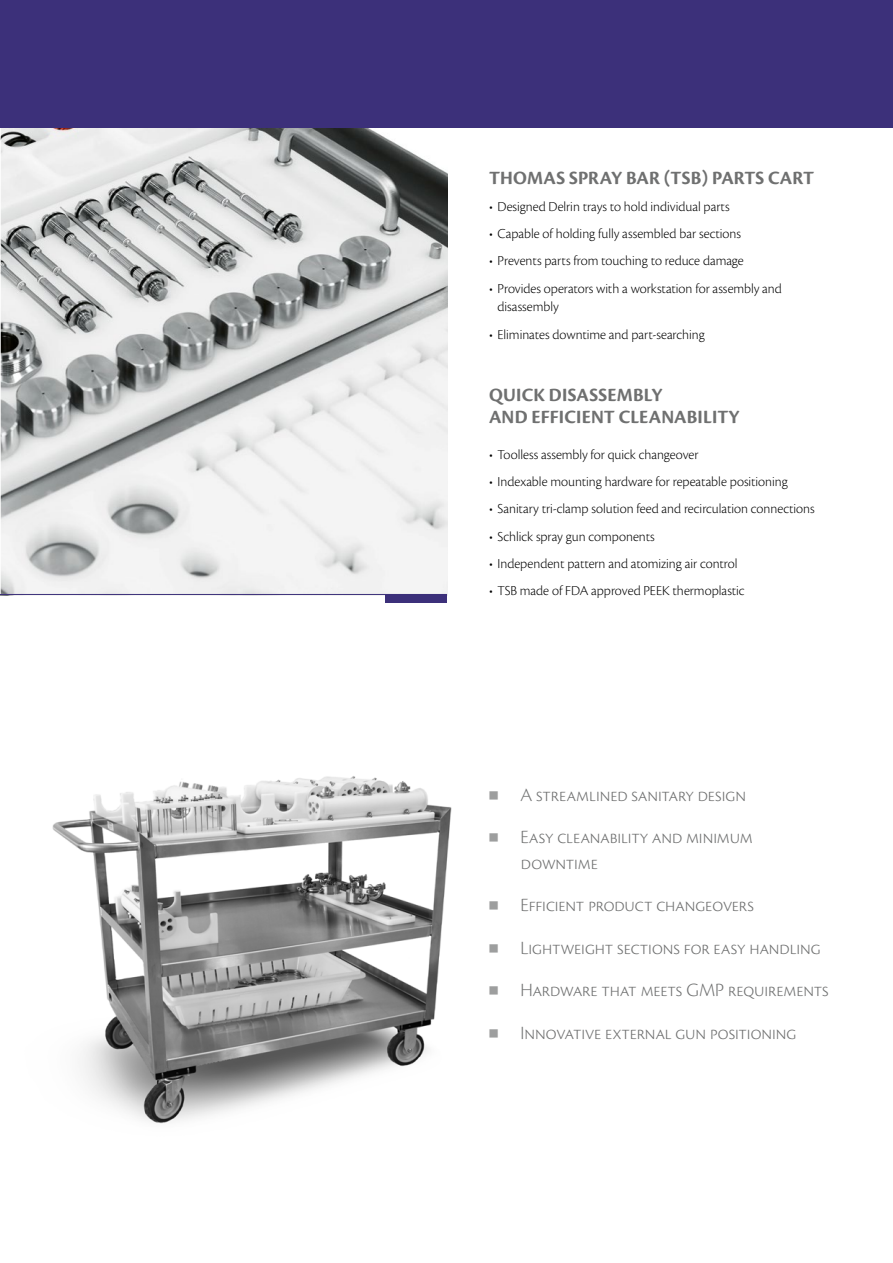
<style>
.page{position:relative;width:893px;height:1263px;background:#fff}
.page>*{position:absolute;margin:0;border:0;box-sizing:border-box;transform-origin:0 0}
.t1{font:19.5px/42.5px "Cronos Pro Lt Subh";letter-spacing:-.005em;color:#6f7070}
.t2{font:19.5px/22.5px "Cronos Pro Bold Subh";letter-spacing:.005em;color:#6f7070}
.t3{font:14.25px/18.8px "Cronos Pro Lt Subh";color:#000}
.s1{font-family:"Universal Std Newswith Comm Pi";font-size:16.5px;color:#9d9e9e}
</style>
<div class="page">
<img style="left:1px;top:128px;width:446px;height:466px">
<img style="left:52px;top:776px;width:400px;height:348px">
<div style="left:0;top:0;width:893px;height:128px;background:#3c307a"></div>
<div style="left:385px;top:594px;width:62px;height:9px;background:#3c307a"></div>
<hr style="left:0;top:594px;width:447px;height:1px;background:#3c307a">
<h1 class="t2" style="left:489px;top:167px;width:326px">THOMAS SPRAY BAR (TSB) PARTS CART</h1>
<p class="t3" style="left:489px;top:197px;width:242px">• Designed Delrin trays to hold individual parts</p>
<p class="t3" style="left:489px;top:224px;width:253px">• Capable of holding fully assembled bar sections</p>
<p class="t3" style="left:489px;top:251px;width:256px">• Prevents parts from touching to reduce damage</p>
<p class="t3" style="left:497px;top:279px;width:286px;text-indent:-9px">• Provides operators with a workstation for assembly and disassembly</p>
<p class="t3" style="left:489px;top:325px;width:217px">• Eliminates downtime and part-searching</p>
<h1 class="t2" style="left:489px;top:384px;width:252px">QUICK DISASSEMBLY<br>AND EFFICIENT CLEANABILITY</h1>
<p class="t3" style="left:489px;top:445px;width:211px">• Toolless assembly for quick changeover</p>
<p class="t3" style="left:489px;top:472px;width:300px">• Indexable mounting hardware for repeatable positioning</p>
<p class="t3" style="left:489px;top:499px;width:327px">• Sanitary tri-clamp solution feed and recirculation connections</p>
<p class="t3" style="left:489px;top:527px;width:167px">• Schlick spray gun components</p>
<p class="t3" style="left:489px;top:554px;width:250px">• Independent pattern and atomizing air control</p>
<p class="t3" style="left:489px;top:581px;width:257px">• TSB made of FDA approved PEEK thermoplastic</p>
<h1 class="t1" style="left:489px;top:773px;width:265px"><span class="s1">◾</span> A streamlined sanitary design <span class="s1">◾</span> Easy cleanability and minimum</h1>
<h1 class="t1" style="left:489px;top:841px;width:341px;text-indent:32px">downtime<br><span class="s1">◾</span> Efficient product changeovers<br><span class="s1">◾</span> Lightweight sections for easy handling <span class="s1">◾</span> Hardware that meets GMP requirements <span class="s1">◾</span> Innovative external gun positioning</h1>
</div>
